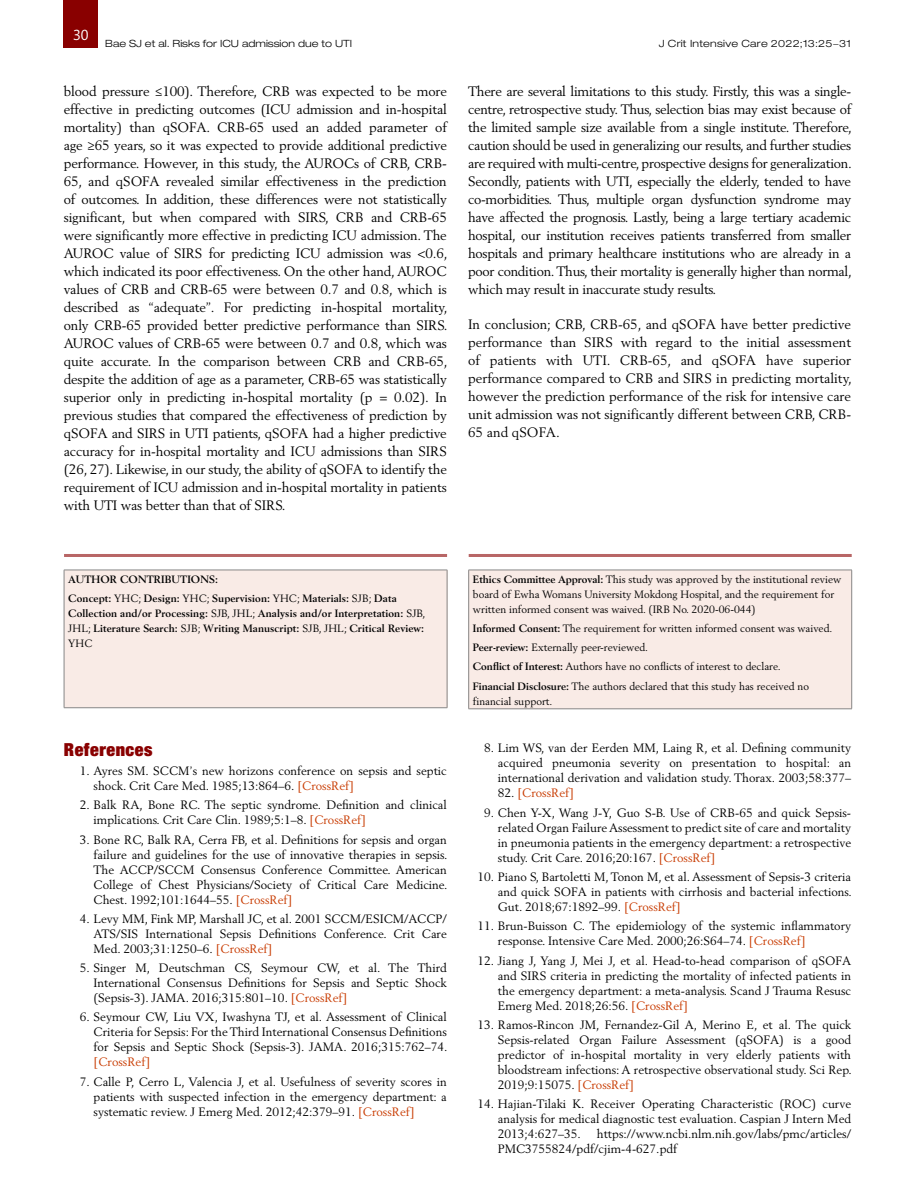
<style>
.page{position:relative;width:915px;height:1191px;background:#fff}
.page>*{position:absolute;margin:0;border:0;box-sizing:border-box;transform-origin:0 0}
.t1{font:900 condensed 18px "Helvetica Neue LT Pro";letter-spacing:.03em;color:#890000}
.t2{font:15px "Mundo Sans Std";color:#fff}
.t3{font:13.5px/18px "Berling LT Std";letter-spacing:-.01em;color:#000;text-align:justify}
.t4{font:12px/15px "Berling LT Std";color:#000;text-align:justify}
.t5{font:12px "Berling LT Std";color:#c83b00}
.t6{font:10.5px/19.2px "Berling LT Std";color:#000}
.t7{font:700 10.5px/15px "Berling LT Std";letter-spacing:.01em;color:#000}
.t8{font:300 expanded 10.05px "Helvetica Neue LT Pro";color:#000;scale:1.05 1}
.t9{font:300 expanded 10.05px "Helvetica Neue LT Pro";letter-spacing:.02em;color:#000;scale:1.05 1}
.s1{font-weight:400}
.s2{color:#c83b00}
.s3{font-weight:700}
.s4{color:#000}
</style>
<div class="page">
<div style="left:64px;top:0;width:34px;height:47px;background:#890000"></div>
<div style="left:468px;top:570px;width:383px;height:139px;background:#f9ebe6"></div>
<hr style="left:468px;top:569px;width:383px;height:1px;background:#878787">
<hr style="left:468px;top:570px;width:1px;height:138px;background:#878787">
<hr style="left:851px;top:570px;width:1px;height:138px;background:#878787">
<hr style="left:468px;top:708px;width:383px;height:1px;background:#878787">
<hr style="left:468px;top:554px;width:383px;height:3px;background:#b86666">
<div style="left:64px;top:570px;width:383px;height:137px;background:#f9ebe6"></div>
<hr style="left:64px;top:569px;width:383px;height:1px;background:#878787">
<hr style="left:64px;top:570px;width:1px;height:137px;background:#878787">
<hr style="left:446px;top:570px;width:1px;height:137px;background:#878787">
<hr style="left:64px;top:707px;width:383px;height:1px;background:#878787">
<hr style="left:64px;top:554px;width:383px;height:3px;background:#b86666">
<p class="t2" style="left:73px;top:26px;width:17px">30</p>
<p class="t8" style="left:105px;top:37px;width:237px">Bae SJ et al. Risks for ICU admission due to UTI</p>
<p class="t9" style="left:658px;top:37px;width:185px">J Crit Intensive Care 2022;13:25−31</p>
<p class="t3" style="left:64px;top:82px;width:385px">blood pressure ≤100). Therefore, CRB was expected to be more effective in predicting outcomes (ICU admission and in-hospital mortality) than qSOFA. CRB-65 used an added parameter of age ≥65 years, so it was expected to provide additional predictive performance. However, in this study, the AUROCs of CRB, CRB-65, and qSOFA revealed similar effectiveness in the prediction of outcomes. In addition, these differences were not statistically significant, but when compared with SIRS, CRB and CRB-65 were significantly more effective in predicting ICU admission. The AUROC value of SIRS for predicting ICU admission was &lt;0.6, which indicated its poor effectiveness. On the other hand, AUROC values of CRB and CRB-65 were between 0.7 and 0.8, which is described as “adequate”. For predicting in-hospital mortality, only CRB-65 provided better predictive performance than SIRS.<br>AUROC values of CRB-65 were between 0.7 and 0.8, which was quite accurate. In the comparison between CRB and CRB-65, despite the addition of age as a parameter, CRB-65 was statistically superior only in predicting in-hospital mortality (p = 0.02). In previous studies that compared the effectiveness of prediction by qSOFA and SIRS in UTI patients, qSOFA had a higher predictive accuracy for in-hospital mortality and ICU admissions than SIRS (26, 27). Likewise, in our study, the ability of qSOFA to identify the requirement of ICU admission and in-hospital mortality in patients with UTI was better than that of SIRS.</p>
<p class="t3" style="left:468px;top:82px;width:385px">There are several limitations to this study. Firstly, this was a single&shy;centre, retrospective study. Thus, selection bias may exist because of the limited sample size available from a single institute. Therefore, caution should be used in generalizing our results, and further studies are required with multi-centre, prospective designs for generalization.<br>Secondly, patients with UTI, especially the elderly, tended to have co-morbidities. Thus, multiple organ dysfunction syndrome may have affected the prognosis. Lastly, being a large tertiary academic hospital, our institution receives patients transferred from smaller hospitals and primary healthcare institutions who are already in a poor condition. Thus, their mortality is generally higher than normal, which may result in inaccurate study results.</p>
<p class="t3" style="left:468px;top:315px;width:385px">In conclusion; CRB, CRB-65, and qSOFA have better predictive performance than SIRS with regard to the initial assessment of patients with UTI. CRB-65, and qSOFA have superior performance compared to CRB and SIRS in predicting mortality, however the prediction performance of the risk for intensive care unit admission was not significantly different between CRB, CRB-65 and qSOFA.</p>
<p class="t7" style="left:68px;top:569px;width:330px;line-height:19.2px">AUTHOR CONTRIBUTIONS:<br>Concept: <span class="s1">YHC;</span> Design: <span class="s1">YHC;</span> Supervision: <span class="s1">YHC;</span> Materials: <span class="s1">SJB;</span> Data</p>
<p class="t7" style="left:68px;top:605px;width:358px;text-align:justify">Collection and/or Processing: <span class="s1">SJB, JHL;</span> Analysis and/or Interpretation: <span class="s1">SJB, JHL;</span> Literature Search: <span class="s1">SJB;</span> Writing Manuscript: <span class="s1">SJB, JHL;</span> Critical Review:<br><span class="s1">YHC</span></p>
<h1 class="t1" style="left:64px;top:738px;width:90px">References</h1>
<p class="t4" style="left:94px;top:763px;width:354px;text-indent:-14px">1. Ayres SM. SCCM’s new horizons conference on sepsis and septic shock. Crit Care Med. 1985;13:864–6. <span class="s2">[CrossRef]</span></p>
<p class="t4" style="left:94px;top:797px;width:354px;text-indent:-14px">2. Balk RA, Bone RC. The septic syndrome. Definition and clinical implications. Crit Care Clin. 1989;5:1–8. <span class="s2">[CrossRef]</span></p>
<p class="t4" style="left:94px;top:831px;width:355px;text-indent:-14px">3. Bone RC, Balk RA, Cerra FB, et al. Definitions for sepsis and organ failure and guidelines for the use of innovative therapies in sepsis.<br>The ACCP/SCCM Consensus Conference Committee. American College of Chest Physicians/Society of Critical Care Medicine.<br>Chest. 1992;101:1644–55. <span class="s2">[CrossRef]</span></p>
<p class="t4" style="left:94px;top:911px;width:354px;text-indent:-14px">4. Levy MM, Fink MP, Marshall JC, et al. 2001 SCCM/ESICM/ACCP/ ATS/SIS International Sepsis Definitions Conference. Crit Care Med. 2003;31:1250–6. <span class="s2">[CrossRef]</span></p>
<p class="t4" style="left:94px;top:960px;width:354px;text-indent:-14px">5. Singer M, Deutschman CS, Seymour CW, et al. The Third International Consensus Definitions for Sepsis and Septic Shock (Sepsis-3). JAMA. 2016;315:801–10. <span class="s2">[CrossRef]</span></p>
<p class="t4" style="left:94px;top:1009px;width:355px;text-indent:-14px">6. Seymour CW, Liu VX, Iwashyna TJ, et al. Assessment of Clinical Criteria for Sepsis: For the Third International Consensus Definitions for Sepsis and Septic Shock (Sepsis-3). JAMA. 2016;315:762–74.</p>
<p class="t5" style="left:94px;top:1055px;width:58px">[CrossRef]</p>
<p class="t4" style="left:94px;top:1073px;width:354px;text-indent:-14px">7. Calle P, Cerro L, Valencia J, et al. Usefulness of severity scores in patients with suspected infection in the emergency department: a systematic review. J Emerg Med. 2012;42:379–91. <span class="s2">[CrossRef]</span></p>
<p class="t6" style="left:473px;top:571px;width:369px;line-height:15px"><span class="s3">Ethics Committee Approval:</span> This study was approved by the institutional review board of Ewha Womans University Mokdong Hospital, and the requirement for written informed consent was waived. (IRB No. 2020-06-044)</p>
<p class="t6" style="left:473px;top:618px;width:361px"><span class="s3">Informed Consent:</span> The requirement for written informed consent was waived.<br><span class="s3">Peer-review:</span> Externally peer-reviewed.<br><span class="s3">Conflict of Interest:</span> Authors have no conflicts of interest to declare.<br><span class="s3">Financial Disclosure:</span> The authors declared that this study has received no</p>
<p class="t6" style="left:473px;top:691px;width:81px">financial support.</p>
<p class="t4" style="left:497px;top:740px;width:354px;text-indent:-14px">8. Lim WS, van der Eerden MM, Laing R, et al. Defining community acquired pneumonia severity on presentation to hospital: an international derivation and validation study. Thorax. 2003;58:377–</p>
<p class="t5" style="left:497px;top:786px;width:78px"><span class="s4">82.</span> [CrossRef]</p>
<p class="t4" style="left:497px;top:805px;width:354px;text-indent:-14px">9. Chen Y-X, Wang J-Y, Guo S-B. Use of CRB-65 and quick Sepsis&shy;related Organ Failure Assessment to predict site of care and mortality in pneumonia patients in the emergency department: a retrospective study. Crit Care. 2016;20:167. <span class="s2">[CrossRef]</span></p>
<p class="t4" style="left:497px;top:869px;width:355px;text-indent:-20px">10. Piano S, Bartoletti M, Tonon M, et al. Assessment of Sepsis-3 criteria and quick SOFA in patients with cirrhosis and bacterial infections.<br>Gut. 2018;67:1892–99. <span class="s2">[CrossRef]</span></p>
<p class="t4" style="left:497px;top:918px;width:354px;text-indent:-20px">11. Brun-Buisson C. The epidemiology of the systemic inflammatory response. Intensive Care Med. 2000;26:S64–74. <span class="s2">[CrossRef]</span></p>
<p class="t4" style="left:497px;top:952px;width:354px;text-indent:-20px">12. Jiang J, Yang J, Mei J, et al. Head-to-head comparison of qSOFA and SIRS criteria in predicting the mortality of infected patients in the emergency department: a meta-analysis. Scand J Trauma Resusc Emerg Med. 2018;26:56. <span class="s2">[CrossRef]</span></p>
<p class="t4" style="left:497px;top:1017px;width:355px;text-indent:-20px">13. Ramos-Rincon JM, Fernandez-Gil A, Merino E, et al. The quick Sepsis-related Organ Failure Assessment (qSOFA) is a good predictor of in-hospital mortality in very elderly patients with bloodstream infections: A retrospective observational study. Sci Rep.<br>2019;9:15075. <span class="s2">[CrossRef]</span></p>
<p class="t4" style="left:497px;top:1096px;width:354px;text-indent:-20px">14. Hajian-Tilaki K. Receiver Operating Characteristic (ROC) curve analysis for medical diagnostic test evaluation. Caspian J Intern Med 2013;4:627–35.</p>
<p class="t4" style="left:497px;top:1126px;width:354px;text-indent:99px">https://www.ncbi.nlm.nih.gov/labs/pmc/articles/<br>PMC3755824/pdf/cjim-4-627.pdf</p>
</div>
